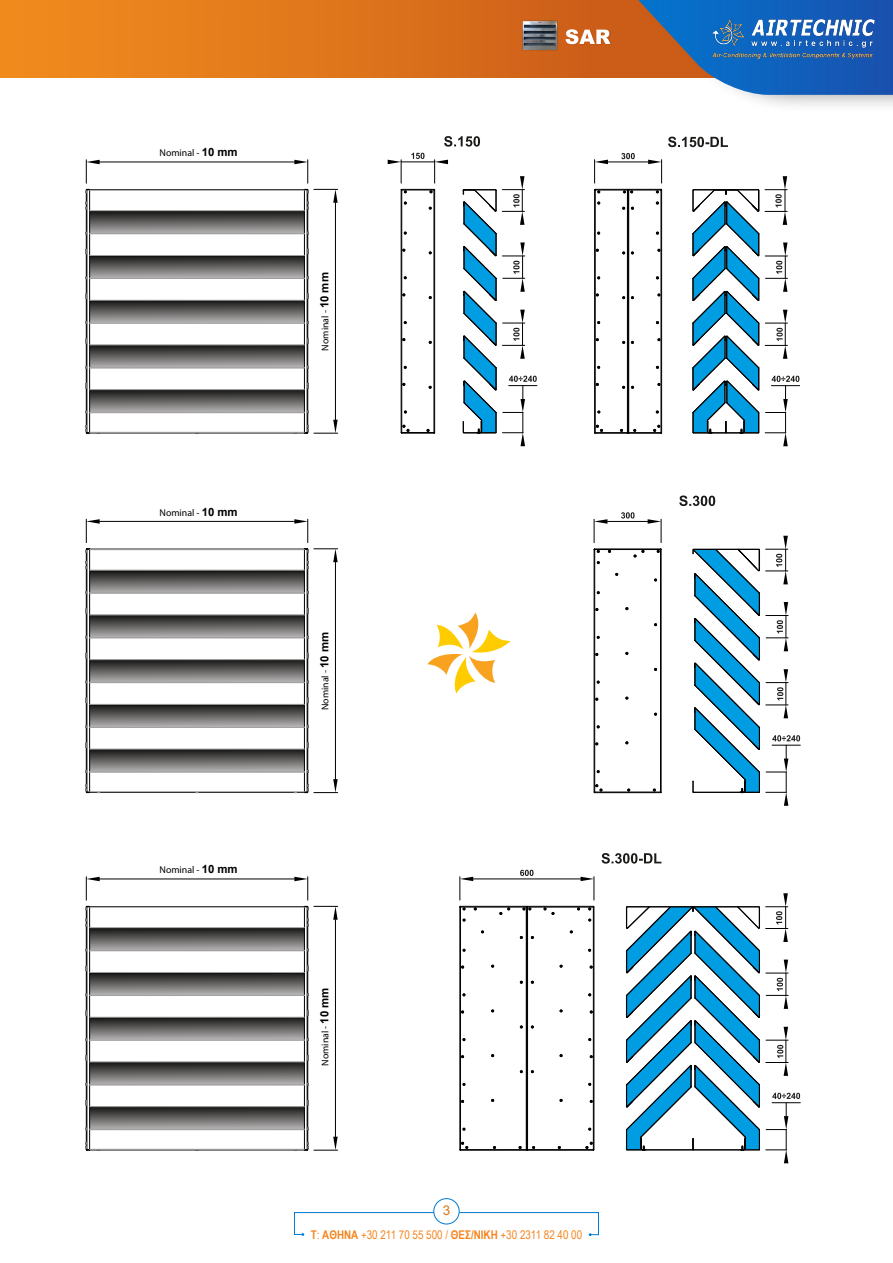
<style>
.page{position:relative;width:893px;height:1263px;background:#fff}
.page>*{position:absolute;margin:0;border:0;box-sizing:border-box;transform-origin:0 0}
.t1{font:13.5px "Arial";color:#dc781a}
.t2{font:12px "Arial Narrow";color:#f58520}
.t3{font:9.9px "Myriad Pro";color:#000}
.s1{font-family:"Arial";font-weight:700;font-size:11.4px}
.s2{font-weight:700}
</style>
<div class="page">
<div style="left:434px;top:1198px;width:25px;height:26px;border:1px solid #0079d2;border-radius:50%"></div>
<svg style="left:294px;top:1212px;width:305px;height:24px"></svg>
<svg style="left:0;top:0;width:575px;height:78px;background:#e1781b"></svg>
<div style="left:575px;top:0;width:318px;height:113px;background:#231f20;opacity:.75"></div>
<svg style="left:638px;top:0;width:255px;height:95px;background:#486fa5"></svg>
<img style="left:708px;top:16px;width:167px;height:46px">
<div style="left:565px;top:29px;width:47px;height:17px;background:#872b01;opacity:.29"></div>
<svg style="left:565px;top:29px;width:45px;height:15px"></svg>
<img style="left:522px;top:21px;width:35px;height:29px">
<svg style="left:404px;top:410px;width:3px;height:4px"></svg>
<svg style="left:402px;top:383px;width:4px;height:3px"></svg>
<svg style="left:428px;top:385px;width:4px;height:4px"></svg>
<svg style="left:402px;top:338px;width:4px;height:3px"></svg>
<svg style="left:402px;top:248px;width:4px;height:4px"></svg>
<svg style="left:402px;top:293px;width:4px;height:4px"></svg>
<svg style="left:404px;top:231px;width:3px;height:4px"></svg>
<svg style="left:404px;top:201px;width:3px;height:4px"></svg>
<hr style="left:402px;top:190px;width:32px;height:1px;background:#000">
<hr style="left:402px;top:432px;width:32px;height:1px;background:#000">
<hr style="left:402px;top:433px;width:32px;height:1px;background:#000">
<hr style="left:402px;top:189px;width:32px;height:1px;background:#000">
<hr style="left:434px;top:190px;width:1px;height:243px;background:#000">
<hr style="left:401px;top:190px;width:1px;height:243px;background:#000">
<svg style="left:426px;top:429px;width:9px;height:5px"></svg>
<svg style="left:400px;top:424px;width:10px;height:10px"></svg>
<svg style="left:401px;top:189px;width:6px;height:5px"></svg>
<svg style="left:429px;top:189px;width:6px;height:5px"></svg>
<hr style="left:100px;top:162px;width:194px;height:1px;background:#000">
<svg style="left:86px;top:160px;width:14px;height:23px"></svg>
<svg style="left:294px;top:160px;width:14px;height:23px"></svg>
<svg style="left:85px;top:189px;width:253px;height:245px"></svg>
<hr style="left:401px;top:162px;width:34px;height:1px;background:#000">
<svg style="left:388px;top:160px;width:14px;height:23px"></svg>
<svg style="left:434px;top:160px;width:14px;height:23px"></svg>
<svg style="left:411px;top:153px;width:13px;height:6px"></svg>
<svg style="left:462px;top:176px;width:75px;height:270px"></svg>
<svg style="left:622px;top:251px;width:3px;height:4px"></svg>
<svg style="left:597px;top:410px;width:4px;height:4px"></svg>
<svg style="left:596px;top:293px;width:3px;height:4px"></svg>
<svg style="left:597px;top:231px;width:3px;height:4px"></svg>
<svg style="left:597px;top:201px;width:3px;height:4px"></svg>
<hr style="left:595px;top:190px;width:32px;height:1px;background:#000">
<hr style="left:627px;top:190px;width:1px;height:243px;background:#000">
<hr style="left:595px;top:432px;width:32px;height:1px;background:#000">
<hr style="left:595px;top:190px;width:1px;height:243px;background:#000">
<hr style="left:595px;top:433px;width:33px;height:1px;background:#000">
<hr style="left:595px;top:189px;width:33px;height:1px;background:#000">
<hr style="left:594px;top:190px;width:1px;height:243px;background:#000">
<svg style="left:594px;top:424px;width:9px;height:10px"></svg>
<svg style="left:594px;top:189px;width:6px;height:5px"></svg>
<hr style="left:608px;top:162px;width:40px;height:1px;background:#000">
<svg style="left:594px;top:160px;width:14px;height:23px"></svg>
<svg style="left:648px;top:160px;width:14px;height:23px"></svg>
<svg style="left:631px;top:251px;width:3px;height:4px"></svg>
<svg style="left:656px;top:276px;width:3px;height:4px"></svg>
<svg style="left:656px;top:410px;width:3px;height:4px"></svg>
<svg style="left:657px;top:383px;width:4px;height:3px"></svg>
<svg style="left:657px;top:338px;width:4px;height:3px"></svg>
<svg style="left:657px;top:248px;width:4px;height:4px"></svg>
<svg style="left:657px;top:293px;width:4px;height:4px"></svg>
<svg style="left:656px;top:231px;width:3px;height:4px"></svg>
<svg style="left:631px;top:206px;width:3px;height:4px"></svg>
<svg style="left:656px;top:201px;width:3px;height:4px"></svg>
<hr style="left:629px;top:190px;width:32px;height:1px;background:#000">
<hr style="left:629px;top:432px;width:32px;height:1px;background:#000">
<hr style="left:628px;top:433px;width:33px;height:1px;background:#000">
<hr style="left:628px;top:189px;width:33px;height:1px;background:#000">
<hr style="left:628px;top:190px;width:1px;height:243px;background:#000">
<hr style="left:661px;top:190px;width:1px;height:243px;background:#000">
<svg style="left:620px;top:429px;width:16px;height:5px"></svg>
<svg style="left:653px;top:424px;width:9px;height:10px"></svg>
<svg style="left:656px;top:189px;width:6px;height:5px"></svg>
<svg style="left:623px;top:188px;width:10px;height:6px"></svg>
<svg style="left:621px;top:153px;width:14px;height:6px"></svg>
<svg style="left:692px;top:176px;width:108px;height:270px"></svg>
<svg style="left:444px;top:136px;width:36px;height:11px"></svg>
<svg style="left:668px;top:137px;width:60px;height:10px"></svg>
<svg style="left:85px;top:519px;width:253px;height:274px"></svg>
<svg style="left:766px;top:536px;width:22px;height:48px"></svg>
<svg style="left:766px;top:602px;width:22px;height:49px"></svg>
<svg style="left:766px;top:669px;width:22px;height:49px"></svg>
<svg style="left:766px;top:735px;width:34px;height:71px"></svg>
<svg style="left:679px;top:495px;width:36px;height:11px"></svg>
<svg style="left:692px;top:548px;width:68px;height:245px"></svg>
<svg style="left:593px;top:512px;width:69px;height:281px"></svg>
<hr style="left:100px;top:879px;width:194px;height:1px;background:#000">
<svg style="left:86px;top:877px;width:14px;height:23px"></svg>
<svg style="left:294px;top:877px;width:14px;height:23px"></svg>
<svg style="left:85px;top:906px;width:253px;height:245px"></svg>
<svg style="left:766px;top:893px;width:22px;height:49px"></svg>
<svg style="left:766px;top:959px;width:22px;height:50px"></svg>
<svg style="left:766px;top:1027px;width:22px;height:49px"></svg>
<svg style="left:766px;top:1093px;width:34px;height:70px"></svg>
<svg style="left:602px;top:853px;width:59px;height:10px"></svg>
<svg style="left:626px;top:906px;width:134px;height:245px"></svg>
<svg style="left:459px;top:870px;width:136px;height:281px"></svg>
<svg style="left:427px;top:613px;width:84px;height:80px"></svg>
<p class="t3" style="left:160px;top:146px;width:80px">Nominal - <span class="s1">10 mm</span></p>
<p class="t3" style="left:160px;top:506px;width:80px">Nominal - <span class="s1">10 mm</span></p>
<p class="t3" style="left:160px;top:863px;width:80px">Nominal - <span class="s1">10 mm</span></p>
<p class="t3" style="left:319px;top:350px;width:80px;rotate:-90deg">Nominal - <span class="s1">10 mm</span></p>
<p class="t3" style="left:319px;top:710px;width:80px;rotate:-90deg">Nominal - <span class="s1">10 mm</span></p>
<p class="t3" style="left:319px;top:1066px;width:80px;rotate:-90deg">Nominal - <span class="s1">10 mm</span></p>
<h1 class="t1" style="left:443px;top:1201px;width:9px">3</h1>
<p class="t2" style="left:311px;top:1226px;width:273px"><span class="s2">T</span>: <span class="s2">ΑΘΗΝΑ</span> +30 211 70 55 500 / <span class="s2">ΘΕΣ/ΝΙΚΗ</span> +30 2311 82 40 00</p>
</div>
